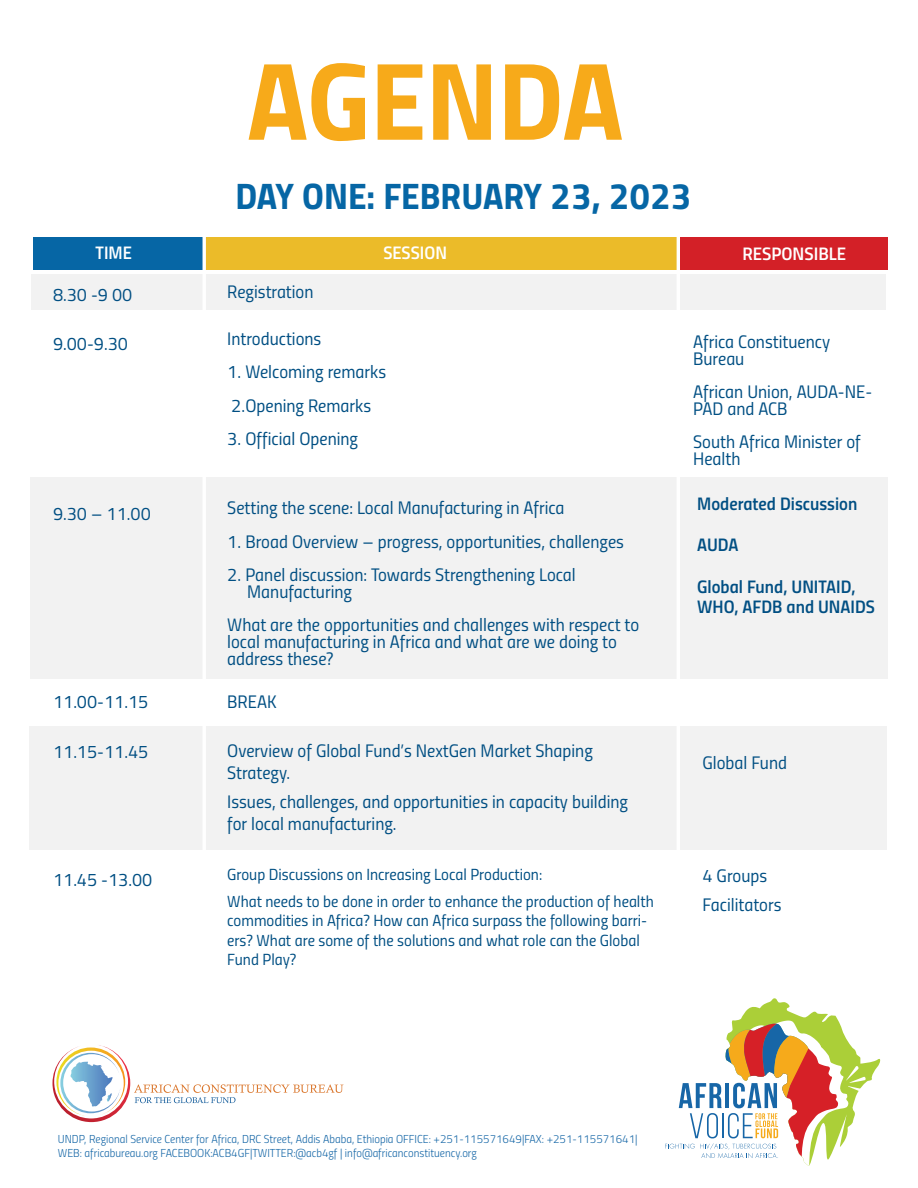
<style>
.page{position:relative;width:918px;height:1188px;background:#fff}
.page>*{position:absolute;margin:0;border:0;box-sizing:border-box;transform-origin:0 0}
.Body{font:110.7px "Titillium Bold Upright";color:#f7aa1a}
.t1{font:36.9px "Titillium Bold Upright";color:#0666a5}
.t2{font:18.15px/16.6px "Titillium Regular Upright";color:#014f83}
.t3{font:18.15px/20.7px "Titillium Semibold Upright";color:#014f83}
.t4{font:18.15px "Titillium Semibold Upright";color:#fff}
.t5{font:16.2px/19.4px "Titillium Regular Upright";color:#014f83}
.Body-2{font:11.55px "Titillium Light Upright";color:#1667a7}
</style>
<div class="page">
<svg style="left:52px;top:1045px;width:292px;height:77px"></svg>
<svg style="left:665px;top:998px;width:216px;height:168px"></svg>
<div style="left:31px;top:274px;width:855px;height:36px;background:#f2f2f2"></div>
<div style="left:33px;top:237px;width:171px;height:33px;background:#0666a5"></div>
<div style="left:678px;top:237px;width:210px;height:33px;background:#d32027"></div>
<div style="left:204px;top:237px;width:474px;height:33px;background:#ebbb29"></div>
<div style="left:31px;top:477px;width:857px;height:201px;background:#f2f2f2"></div>
<div style="left:29px;top:726px;width:858px;height:124px;background:#f2f2f2"></div>
<hr style="left:203px;top:237px;width:3px;height:738px;background:#fff">
<hr style="left:677px;top:237px;width:3px;height:738px;background:#fff">
<p class="Body" style="left:247px;top:14px;width:378px">AGENDA</p>
<p class="t1" style="left:235px;top:167px;width:458px">DAY ONE: FEBRUARY 23, 2023</p>
<p class="t4" style="left:96px;top:239px;width:38px">TIME</p>
<p class="t4" style="left:383px;top:239px;width:65px">SESSION</p>
<p class="t4" style="left:742px;top:239px;width:105px">RESPONSIBLE</p>
<p class="t2" style="left:53px;top:285px;width:81px">8.30 -9 00</p>
<p class="t2" style="left:227px;top:283px;width:88px">Registration</p>
<p class="t2" style="left:53px;top:335px;width:77px">9.00-9.30</p>
<p class="t2" style="left:227px;top:329px;width:96px">Introductions</p>
<p class="t2" style="left:227px;top:362px;width:160px">1. Welcoming remarks</p>
<p class="t2" style="left:231px;top:396px;width:142px">2. Opening Remarks</p>
<p class="t2" style="left:227px;top:429px;width:132px">3. Official Opening</p>
<p class="t2" style="left:53px;top:504px;width:99px">9.30 – 11.00</p>
<p class="t2" style="left:227px;top:499px;width:339px">Setting the scene: Local Manufacturing in Africa</p>
<p class="t2" style="left:227px;top:532px;width:398px">1. Broad Overview – progress, opportunities, challenges</p>
<p class="t2" style="left:247px;top:566px;width:330px;text-indent:-20px">2. Panel discussion: Towards Strengthening Local<br>Manufacturing</p>
<p class="t2" style="left:227px;top:616px;width:414px">What are the opportunities and challenges with respect to local manufacturing in Africa and what are we doing to address these?</p>
<p class="t2" style="left:53px;top:693px;width:97px">11.00-11.15</p>
<p class="t2" style="left:227px;top:692px;width:51px">BREAK</p>
<p class="t2" style="left:53px;top:742px;width:97px">11.15-11.45</p>
<p class="t2" style="left:227px;top:739px;width:367px;line-height:21.8px">Overview of Global Fund’s NextGen Market Shaping<br>Strategy.</p>
<p class="t2" style="left:227px;top:790px;width:402px;line-height:21.8px">Issues, challenges, and opportunities in capacity building for local manufacturing.</p>
<p class="t2" style="left:53px;top:870px;width:101px">11.45 -13.00</p>
<p class="t5" style="left:227px;top:861px;width:428px;line-height:26.5px">Group Discussions on Increasing Local Production:<br>What needs to be done in order to enhance the production of health</p>
<p class="t5" style="left:227px;top:910px;width:422px">commodities in Africa? How can Africa surpass the following barri&shy;ers? What are some of the solutions and what role can the Global<br>Fund Play?</p>
<p class="t2" style="left:693px;top:333px;width:139px">Africa Constituency<br>Bureau</p>
<p class="t2" style="left:693px;top:383px;width:181px">African Union, AUDA-NE-<br>PAD and ACB</p>
<p class="t2" style="left:693px;top:433px;width:169px">South Africa Minister of<br>Health</p>
<p class="t3" style="left:697px;top:492px;width:162px">Moderated Discussion</p>
<p class="t3" style="left:697px;top:533px;width:43px">AUDA</p>
<p class="t3" style="left:697px;top:575px;width:179px">Global Fund, UNITAID,<br>WHO, AFDB and UNAIDS</p>
<p class="t2" style="left:703px;top:753px;width:86px">Global Fund</p>
<p class="t2" style="left:703px;top:860px;width:81px;line-height:29.4px">4 Groups<br>Facilitators</p>
<p class="Body-2" style="left:58px;top:1130px;width:581px">UNDP, Regional Service Center for Africa, DRC Street, Addis Ababa, Ethiopia OFFICE: +251-115571649|FAX: +251-115571641|</p>
<p class="Body-2" style="left:58px;top:1144px;width:420px">WEB: africabureau.org FACEBOOK:ACB4GF|TWITTER:@acb4gf | info@africanconstituency.org</p>
<p class="t5" style="left:238px;top:1132px;width:54px">systems</p>
</div>
